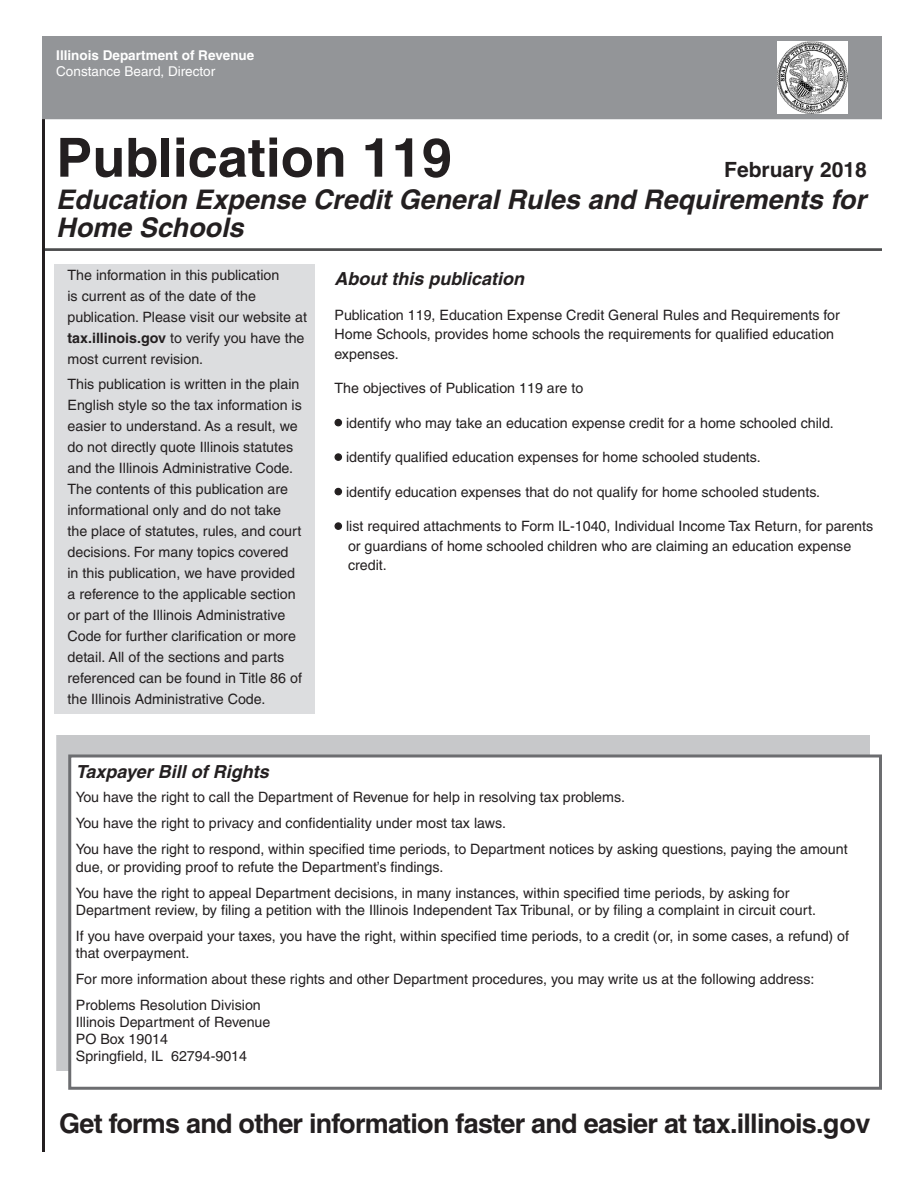
<style>
.page{position:relative;width:918px;height:1188px;background:#fff}
.page>*{position:absolute;margin:0;border:0;box-sizing:border-box;transform-origin:0 0}
.t1{font:700 54px "Helvetica";color:#231f20}
.t2{font:italic 700 27px/27.9px "Helvetica";color:#231f20}
.Body_text{font:700 27px "Helvetica";letter-spacing:-.03em;color:#231f20}
.t3{font:700 21px "Helvetica";color:#231f20}
.Subhead_2{font:italic 700 18px "Helvetica";color:#231f20}
.Body_text-2{font:14.25px/21px "Helvetica";color:#231f20}
.Subhead_2-2{font:14.25px "Helvetica";color:#231f20}
.t4{font:700 13.5px "Helvetica";color:#fff}
.t5{font:13.5px "Helvetica";color:#fff}
.s1{font-weight:700}
</style>
<div class="page">
<div style="left:42px;top:36px;width:840px;height:83px;background:#939598"></div>
<hr style="left:42px;top:248px;width:840px;height:3px;background:#4b4c4d">
<img style="left:777px;top:42px;width:71px;height:72px">
<div style="left:55px;top:264px;width:260px;height:449px;background:#dcdddf"></div>
<div style="left:335px;top:419px;width:6px;height:7px;background:#231f20;border-radius:50%"></div>
<div style="left:334px;top:419px;width:8px;height:7px;border:1px solid #231f20;border-radius:50%"></div>
<svg style="left:336px;top:455px;width:4px;height:4px"></svg>
<div style="left:334px;top:453px;width:8px;height:8px;border:1px solid #231f20;border-radius:50%"></div>
<div style="left:335px;top:488px;width:6px;height:7px;background:#231f20;border-radius:50%"></div>
<div style="left:334px;top:488px;width:8px;height:7px;border:1px solid #231f20;border-radius:50%"></div>
<svg style="left:336px;top:524px;width:4px;height:4px"></svg>
<div style="left:334px;top:522px;width:8px;height:8px;border:1px solid #231f20;border-radius:50%"></div>
<hr style="left:42px;top:119px;width:3px;height:1033px;background:#231f20">
<div style="left:56px;top:735px;width:814px;height:336px;background:#c7c8ca"></div>
<div style="left:68px;top:754px;width:814px;height:336px;background:#fff;border:3px solid #6c6d70"></div>
<p class="t4" style="left:56px;top:47px;width:199px">Illinois Department of Revenue</p>
<p class="t5" style="left:56px;top:63px;width:161px">Constance Beard, Director</p>
<p class="t1" style="left:56px;top:125px;width:397px">Publication 119</p>
<p class="t3" style="left:724px;top:156px;width:144px">February 2018</p>
<p class="t2" style="left:56px;top:185px;width:811px">Education Expense Credit General Rules and Requirements for<br>Home Schools</p>
<p class="Body_text-2" style="left:68px;top:264px;width:241px">The information in this publication<br>is current as of the date of the publication. Please visit our website at <span class="s1">tax.illinois.gov</span> to verify you have the most current revision.</p>
<p class="Body_text-2" style="left:68px;top:374px;width:236px">This publication is written in the plain English style so the tax information is easier to understand. As a result, we do not directly quote Illinois statutes and the Illinois Administrative Code.<br>The contents of this publication are informational only and do not take the place of statutes, rules, and court decisions. For many topics covered in this publication, we have provided a reference to the applicable section or part of the Illinois Administrative Code for further clarification or more detail. All of the sections and parts referenced can be found in Title 86 of the Illinois Administrative Code.</p>
<p class="Subhead_2" style="left:334px;top:268px;width:191px">About this publication</p>
<p class="Body_text-2" style="left:334px;top:305px;width:507px;line-height:19.5px">Publication 119, Education Expense Credit General Rules and Requirements for<br>Home Schools, provides home schools the requirements for qualified education expenses.</p>
<p class="Body_text-2" style="left:334px;top:378px;width:250px">The objectives of Publication 119 are to</p>
<p class="Subhead_2-2" style="left:346px;top:415px;width:489px">identify who may take an education expense credit for a home schooled child.</p>
<p class="Subhead_2-2" style="left:346px;top:449px;width:416px">identify qualified education expenses for home schooled students.</p>
<p class="Subhead_2-2" style="left:346px;top:484px;width:476px">identify education expenses that do not qualify for home schooled students.</p>
<p class="Body_text-2" style="left:346px;top:517px;width:529px;line-height:19.5px">list required attachments to Form IL-1040, Individual Income Tax Return, for parents or guardians of home schooled children who are claiming an education expense credit.</p>
<p class="Subhead_2" style="left:76px;top:760px;width:195px">Taxpayer Bill of Rights</p>
<p class="Body_text-2" style="left:76px;top:787px;width:551px">You have the right to call the Department of Revenue for help in resolving tax problems.</p>
<p class="Body_text-2" style="left:76px;top:813px;width:432px">You have the right to privacy and confidentiality under most tax laws.</p>
<p class="Body_text-2" style="left:76px;top:841px;width:773px;line-height:17.1px">You have the right to respond, within specified time periods, to Department notices by asking questions, paying the amount due, or providing proof to refute the Department’s findings.</p>
<p class="Body_text-2" style="left:76px;top:884px;width:742px;line-height:17.1px">You have the right to appeal Department decisions, in many instances, within specified time periods, by asking for<br>Department review, by filing a petition with the Illinois Independent Tax Tribunal, or by filing a complaint in circuit court.</p>
<p class="Body_text-2" style="left:76px;top:927px;width:775px;line-height:17.1px">If you have overpaid your taxes, you have the right, within specified time periods, to a credit (or, in some cases, a refund) of that overpayment.</p>
<p class="Body_text-2" style="left:76px;top:968px;width:740px">For more information about these rights and other Department procedures, you may write us at the following address:</p>
<p class="Body_text-2" style="left:76px;top:995px;width:187px">Problems Resolution Division</p>
<p class="Body_text-2" style="left:76px;top:1012px;width:196px">Illinois Department of Revenue</p>
<p class="Body_text-2" style="left:76px;top:1029px;width:94px">PO Box 19014</p>
<p class="Body_text-2" style="left:76px;top:1046px;width:173px">Springfield, IL 62794-9014</p>
<p class="Body_text" style="left:59px;top:1107px;width:813px">Get forms and other information faster and easier at tax.illinois.gov</p>
</div>
